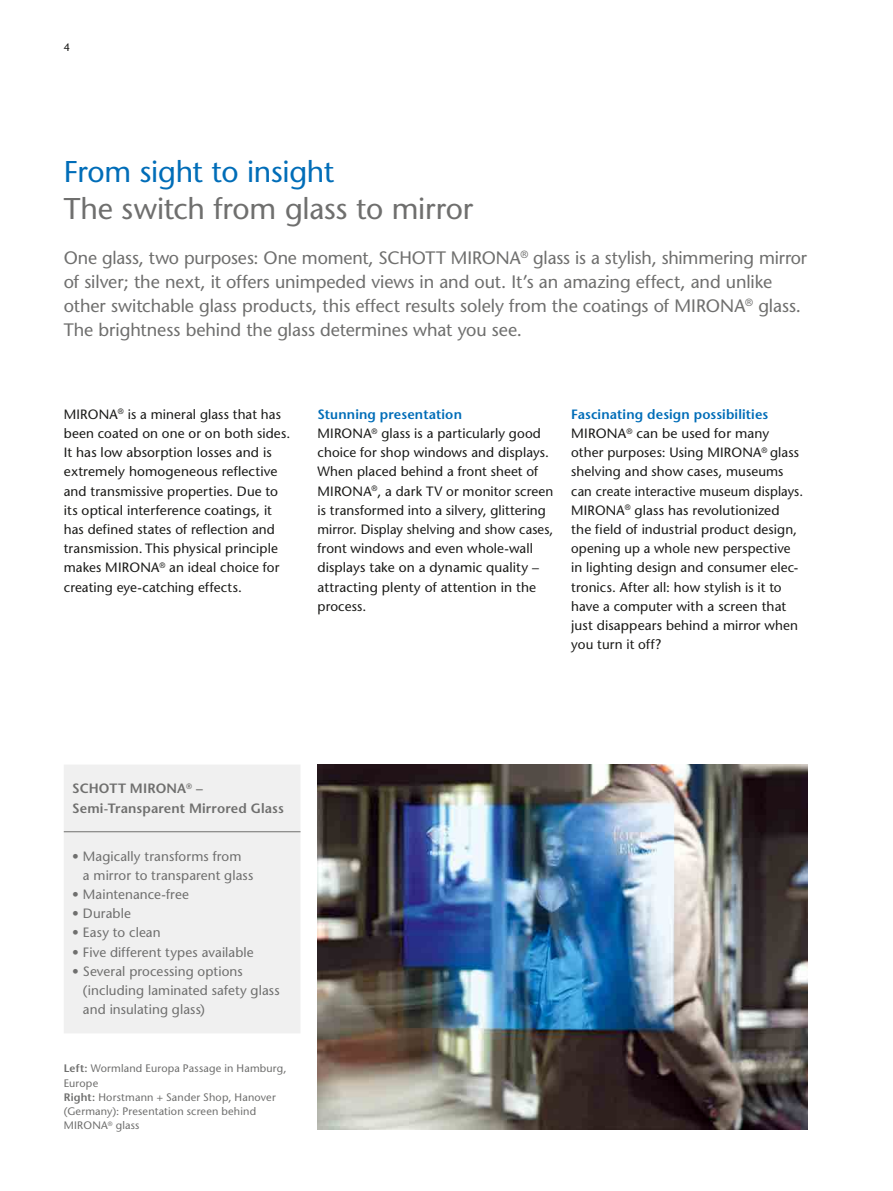
<style>
.page{position:relative;width:893px;height:1191px;background:#fff}
.page>*{position:absolute;margin:0;border:0;box-sizing:border-box;transform-origin:0 0}
.t1{font:500 30px "Stone Sans Std";letter-spacing:-.01em;color:#6f6f6e}
.t2{font:500 30px "Stone Sans Std";letter-spacing:-.01em;color:#006db8}
.t3{font:500 18px/24px "Stone Sans Std";letter-spacing:-.005em;color:#6f6f6e}
.t4{font:500 13.5px/19.2px "Stone Sans Std";letter-spacing:.01em;color:#1a1a18}
.t5{font:500 13.5px/19.2px "Stone Sans Std";letter-spacing:.005em;color:#6f6f6e}
.t6{font:600 13.5px/19.2px "Stone Sans Std";letter-spacing:.01em;color:#6f6f6e}
.t7{font:500 10.8px/14.2px "Stone Sans Std";letter-spacing:.015em;color:#6f6f6e}
.t8{font:500 10.8px "Stone Sans Std";color:#1a1a18}
.s1{font-weight:600;color:#006db8}
.s2{font-weight:600}
</style>
<div class="page">
<img style="left:317px;top:764px;width:491px;height:365px">
<div style="left:64px;top:765px;width:236px;height:268px;background:#f0f0f0"></div>
<hr style="left:64px;top:831px;width:236px;height:1px;background:#6f6f6e">
<p class="t8" style="left:64px;top:40px;width:8px">4</p>
<h1 class="t2" style="left:64px;top:153px;width:272px">From sight to insight</h1>
<h1 class="t1" style="left:64px;top:191px;width:411px">The switch from glass to mirror</h1>
<p class="t3" style="left:64px;top:246px;width:745px">One glass, two purposes: One moment, SCHOTT MIRONA<sup>®</sup> glass is a stylish, shimmering mirror of silver; the next, it offers unimpeded views in and out. It’s an amazing effect, and unlike other switchable glass products, this effect results solely from the coatings of MIRONA<sup>®</sup> glass.<br>The brightness behind the glass determines what you see.</p>
<p class="t4" style="left:64px;top:404px;width:228px">MIRONA<sup>®</sup> is a mineral glass that has been coated on one or on both sides.<br>It has low absorption losses and is extremely homogeneous reflective and transmissive properties. Due to its optical interference coatings, it has defined states of reflection and transmission. This physical principle makes MIRONA<sup>®</sup> an ideal choice for creating eye-catching effects.</p>
<p class="t4" style="left:317px;top:404px;width:237px"><span class="s1">Stunning presentation<br></span>MIRONA<sup>®</sup> glass is a particularly good choice for shop windows and displays.<br>When placed behind a front sheet of MIRONA<sup>®</sup>, a dark TV or monitor screen is transformed into a silvery, glittering mirror. Display shelving and show cases, front windows and even whole-wall displays take on a dynamic quality – attracting plenty of attention in the process.</p>
<p class="t4" style="left:571px;top:404px;width:234px"><span class="s1">Fascinating design possibilities </span>MIRONA<sup>®</sup> can be used for many other purposes: Using MIRONA<sup>®</sup> glass shelving and show cases, museums can create interactive museum displays.<br>MIRONA<sup>®</sup> glass has revolutionized<br>the field of industrial product design, opening up a whole new perspective in lighting design and consumer elec&shy;tronics. After all: how stylish is it to have a computer with a screen that just disappears behind a mirror when you turn it off?</p>
<p class="t6" style="left:72px;top:779px;width:213px">SCHOTT MIRONA<sup>®</sup> –<br>Semi-Transparent Mirrored Glass</p>
<p class="t5" style="left:83px;top:846px;width:172px;text-indent:-11px">• Magically transforms from<br>a mirror to transparent glass</p>
<p class="t5" style="left:72px;top:884px;width:118px">• Maintenance-free</p>
<p class="t5" style="left:72px;top:904px;width:60px">• Durable</p>
<p class="t5" style="left:72px;top:923px;width:90px">• Easy to clean</p>
<p class="t5" style="left:72px;top:942px;width:183px">• Five different types available</p>
<p class="t5" style="left:83px;top:961px;width:198px;text-indent:-11px">• Several processing options (including laminated safety glass and insulating glass)</p>
<p class="t7" style="left:64px;top:1061px;width:224px"><span class="s2">Left:</span> Wormland Europa Passage in Hamburg,<br>Europe<br><span class="s2">Right:</span> Horstmann + Sander Shop, Hanover (Germany): Presentation screen behind<br>MIRONA<sup>®</sup> glass</p>
</div>
